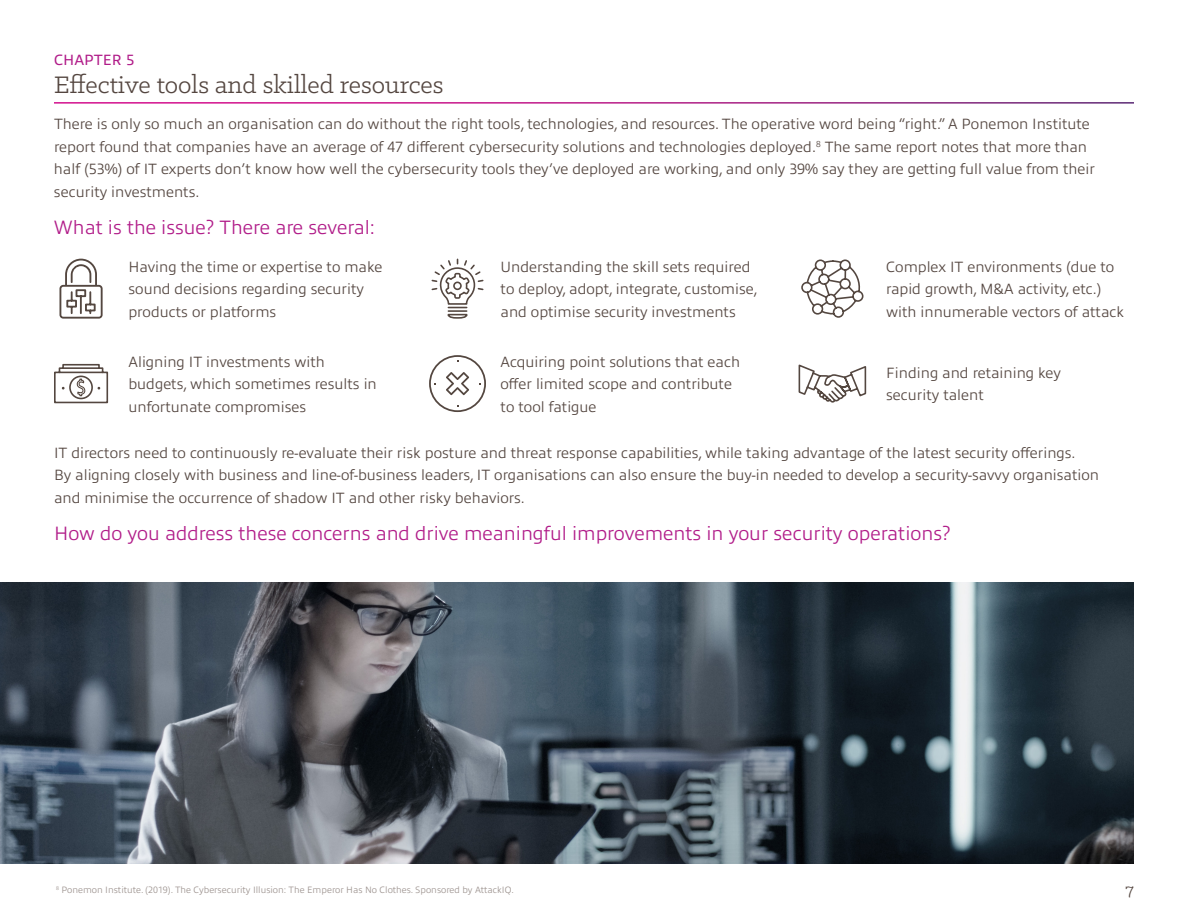
<style>
.page{position:relative;width:1188px;height:918px;background:#fff}
.page>*{position:absolute;margin:0;border:0;box-sizing:border-box;transform-origin:0 0}
.H1_RULE_-_TOC{font:27px "Klinic Slab";color:#544640}
.t1{font:300 19.5px "Allumi Pro";color:#b11c89}
.t2{font:18px "Klinic Slab";color:#544640}
.Body{font:300 15px/22.5px "Allumi Pro";color:#544640}
.Chapter_name{font:15px "Allumi Pro";color:#b11c89}
.IDG_source{font:300 9.3px "Allumi Pro";color:#9c928e}
</style>
<div class="page">
<img style="left:0;top:582px;width:1134px;height:282px">
<svg style="left:54px;top:363px;width:55px;height:41px"></svg>
<svg style="left:798px;top:364px;width:69px;height:39px"></svg>
<svg style="left:801px;top:259px;width:63px;height:59px"></svg>
<svg style="left:59px;top:259px;width:44px;height:60px"></svg>
<svg style="left:431px;top:258px;width:53px;height:61px"></svg>
<svg style="left:429px;top:355px;width:57px;height:57px"></svg>
<p class="Chapter_name" style="left:54px;top:49px;width:82px">CHAPTER 5</p>
<p class="H1_RULE_-_TOC" style="left:54px;top:68px;width:391px">Effective tools and skilled resources</p>
<p class="Body" style="left:54px;top:112px;width:1042px">There is only so much an organisation can do without the right tools, technologies, and resources. The operative word being “right.” A Ponemon Institute report found that companies have an average of 47 different cybersecurity solutions and technologies deployed.<sup>8</sup> The same report notes that more than half (53%) of IT experts don’t know how well the cybersecurity tools they’ve deployed are working, and only 39% say they are getting full value from their security investments.</p>
<h2 class="t1" style="left:54px;top:214px;width:323px">What is the issue? There are several:</h2>
<p class="Body" style="left:129px;top:254px;width:255px">Having the time or expertise to make sound decisions regarding security products or platforms</p>
<p class="Body" style="left:129px;top:349px;width:250px">Aligning IT investments with budgets, which sometimes results in unfortunate compromises</p>
<p class="Body" style="left:501px;top:254px;width:259px">Understanding the skill sets required to deploy, adopt, integrate, customise, and optimise security investments</p>
<p class="Body" style="left:501px;top:349px;width:241px">Acquiring point solutions that each offer limited scope and contribute to tool fatigue</p>
<p class="Body" style="left:886px;top:254px;width:240px">Complex IT environments (due to rapid growth, M&amp;A activity, etc.) with innumerable vectors of attack</p>
<p class="Body" style="left:886px;top:360px;width:176px">Finding and retaining key security talent</p>
<p class="Body" style="left:54px;top:440px;width:1047px">IT directors need to continuously re-evaluate their risk posture and threat response capabilities, while taking advantage of the latest security offerings.<br>By aligning closely with business and line-of-business leaders, IT organisations can also ensure the buy-in needed to develop a security-savvy organisation and minimise the occurrence of shadow IT and other risky behaviors.</p>
<h2 class="t1" style="left:54px;top:519px;width:898px">How do you address these concerns and drive meaningful improvements in your security operations?</h2>
<p class="IDG_source" style="left:56px;top:884px;width:459px"><sup>8</sup> Ponemon Institute. (2019). The Cybersecurity Illusion: The Emperor Has No Clothes. Sponsored by AttackIQ.</p>
<p class="t2" style="left:1126px;top:878px;width:10px">7</p>
</div>
